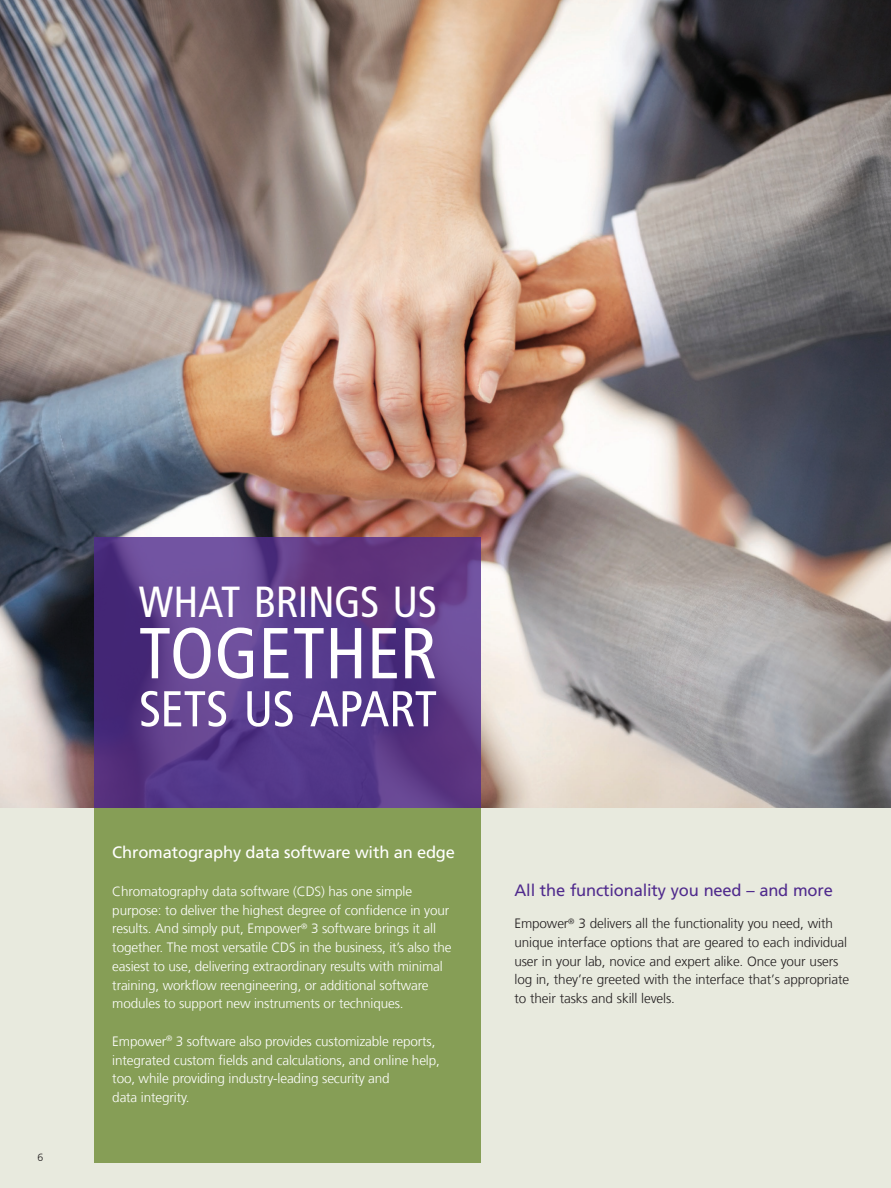
<style>
.page{position:relative;width:891px;height:1188px;background:#fff}
.page>*{position:absolute;margin:0;border:0;box-sizing:border-box;transform-origin:0 0}
.t1{font:condensed 72px "Frutiger LT Com";letter-spacing:.005em;color:#fff}
.t2{font:condensed 50.25px "Frutiger LT Com";letter-spacing:-.005em;color:#fff}
.t3{font:condensed 43.5px "Frutiger LT Com";letter-spacing:-.01em;color:#fff}
.t4{font:16.5px "Frutiger LT Com";letter-spacing:-.01em;color:#fff}
.t5{font:16.5px "Frutiger LT Com";letter-spacing:-.01em;color:#502b8d}
.t6{font:300 13.5px/18.8px "Frutiger LT Com";letter-spacing:-.01em;color:#fff}
.t7{font:300 13.5px/18.8px "Frutiger LT Com";letter-spacing:-.01em;color:#231f20}
.t8{font:300 10.5px "Frutiger LT Com";color:#231f20}
</style>
<div class="page">
<div style="left:0;top:808px;width:891px;height:380px;background:#e8eade"></div>
<img style="left:0;top:0;width:891px;height:808px">
<svg style="left:94px;top:537px;width:388px;height:271px;background:#5b3b89"></svg>
<div style="left:94px;top:808px;width:388px;height:354px;background:#869e56"></div>
<p class="t8" style="left:38px;top:1151px;width:7px">6</p>
<h3 class="t3" style="left:139px;top:576px;width:300px">WHAT BRINGS US</h3>
<h1 class="t1" style="left:139px;top:611px;width:300px">TOGETHER</h1>
<h2 class="t2" style="left:139px;top:680px;width:300px">SETS US APART</h2>
<p class="t4" style="left:112px;top:843px;width:344px">Chromatography data software with an edge</p>
<p class="t6" style="left:112px;top:882px;width:341px">Chromatography data software (CDS) has one simple purpose: to deliver the highest degree of confidence in your results. And simply put, Empower<sup>®</sup> 3 software brings it all together. The most versatile CDS in the business, it’s also the easiest to use, delivering extraordinary results with minimal training, workflow reengineering, or additional software modules to support new instruments or techniques.</p>
<p class="t6" style="left:112px;top:1032px;width:329px">Empower<sup>®</sup> 3 software also provides customizable reports, integrated custom fields and calculations, and online help, too, while providing industry-leading security and<br>data integrity.</p>
<p class="t5" style="left:514px;top:880px;width:320px">All the functionality you need – and more</p>
<p class="t7" style="left:514px;top:914px;width:336px">Empower<sup>®</sup> 3 delivers all the functionality you need, with unique interface options that are geared to each individual user in your lab, novice and expert alike. Once your users log in, they’re greeted with the interface that’s appropriate to their tasks and skill levels.</p>
</div>
